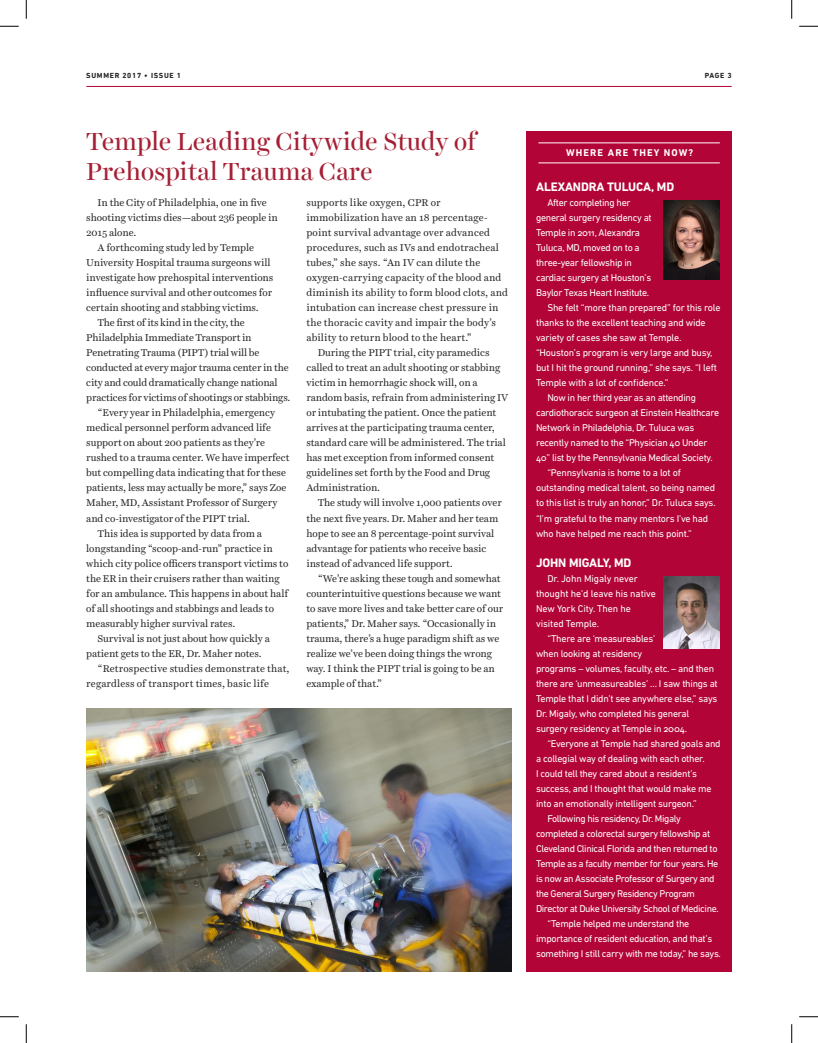
<style>
.page{position:relative;width:818px;height:1043px;background:#fff}
.page>*{position:absolute;margin:0;border:0;box-sizing:border-box;transform-origin:0 0}
.Head__18_20{font:25px "Harriet Display";letter-spacing:.01em;color:#a62035}
.Body_Sidebar__8_12{font:700 12.5px "DIN Next LT Pro";letter-spacing:-.01em;color:#fff}
.Body__8_12{font:10px/15px "Harriet Text";letter-spacing:-.01em;color:#231f20}
.Body_Sidebar__8_12-2{font:10px/15px "DIN Next LT Pro";letter-spacing:-.03em;color:#fff}
.Body__8_12-2{font:10px/15px "Harriet Text";letter-spacing:.01em;color:#231f20}
.Body_Sidebar__8_12-3{font:10px/15px "DIN Next LT Pro";letter-spacing:-.01em;color:#fff}
.t1{font:700 10px "DIN Next LT Pro";letter-spacing:.11em;color:#fff}
.t2{font:700 7.5px "DIN Next LT Pro";letter-spacing:.09em;color:#231f20}
</style>
<div class="page">
<hr style="left:86px;top:86px;width:645px;height:1px;background:#b30437">
<div style="left:526px;top:131px;width:205px;height:840px;background:#b30437"></div>
<img style="left:86px;top:708px;width:425px;height:263px">
<hr style="left:538px;top:162px;width:181px;height:1px;background:#fff">
<hr style="left:538px;top:142px;width:181px;height:1px;background:#fff">
<img style="left:663px;top:200px;width:56px;height:79px">
<img style="left:663px;top:576px;width:56px;height:72px">
<svg style="left:0;top:25px;width:19px;height:2px"></svg>
<svg style="left:799px;top:25px;width:19px;height:2px"></svg>
<svg style="left:0;top:1016px;width:19px;height:1px"></svg>
<svg style="left:799px;top:1016px;width:19px;height:1px"></svg>
<svg style="left:25px;top:0;width:2px;height:19px"></svg>
<svg style="left:25px;top:1024px;width:2px;height:18px"></svg>
<svg style="left:791px;top:0;width:1px;height:19px"></svg>
<svg style="left:791px;top:1024px;width:1px;height:18px"></svg>
<p class="t2" style="left:86px;top:71px;width:96px">SUMMER 2017 • ISSUE 1</p>
<p class="t2" style="left:704px;top:71px;width:28px">PAGE 3</p>
<p class="Head__18_20" style="left:86px;top:123px;width:391px">Temple Leading Citywide Study of</p>
<p class="Head__18_20" style="left:86px;top:153px;width:288px">Prehospital Trauma Care</p>
<p class="Body__8_12" style="left:86px;top:195px;width:193px;text-indent:11px">In the City of Philadelphia, one in five shooting victims dies—about 236 people in<br>2015 alone.</p>
<p class="Body__8_12" style="left:86px;top:240px;width:189px;text-indent:11px">A forthcoming study led by Temple University Hospital trauma surgeons will investigate how prehospital interventions influence survival and other outcomes for certain shooting and stabbing victims.</p>
<p class="Body__8_12" style="left:86px;top:315px;width:206px;text-indent:11px">The first of its kind in the city, the Philadelphia Immediate Transport in Penetrating Trauma (PIPT) trial will be conducted at every major trauma center in the city and could dramatically change national practices for victims of shootings or stabbings.</p>
<p class="Body__8_12" style="left:86px;top:405px;width:205px;text-indent:11px">“Every year in Philadelphia, emergency medical personnel perform advanced life support on about 200 patients as they’re rushed to a trauma center. We have imperfect but compelling data indicating that for these patients, less may actually be more,” says Zoe Maher, MD, Assistant Professor of Surgery and co-investigator of the PIPT trial.</p>
<p class="Body__8_12" style="left:86px;top:525px;width:203px;text-indent:11px">This idea is supported by data from a longstanding “scoop-and-run” practice in which city police officers transport victims to the ER in their cruisers rather than waiting for an ambulance. This happens in about half of all shootings and stabbings and leads to measurably higher survival rates.</p>
<p class="Body__8_12" style="left:86px;top:630px;width:185px;text-indent:11px">Survival is not just about how quickly a patient gets to the ER, Dr. Maher notes.</p>
<p class="Body__8_12-2" style="left:86px;top:660px;width:205px;text-indent:11px">“Retrospective studies demonstrate that, regardless of transport times, basic life</p>
<p class="Body__8_12-2" style="left:306px;top:195px;width:203px">supports like oxygen, CPR or immobilization have an 18 percentage&shy;point survival advantage over advanced procedures, such as IVs and endotracheal tubes,” she says. “An IV can dilute the oxygen-carrying capacity of the blood and diminish its ability to form blood clots, and intubation can increase chest pressure in the thoracic cavity and impair the body’s ability to return blood to the heart.”</p>
<p class="Body__8_12" style="left:306px;top:345px;width:203px;text-indent:11px">During the PIPT trial, city paramedics called to treat an adult shooting or stabbing victim in hemorrhagic shock will, on a random basis, refrain from administering IV or intubating the patient. Once the patient arrives at the participating trauma center, standard care will be administered. The trial has met exception from informed consent guidelines set forth by the Food and Drug Administration.</p>
<p class="Body__8_12" style="left:306px;top:495px;width:197px;text-indent:11px">The study will involve 1,000 patients over the next five years. Dr. Maher and her team hope to see an 8 percentage-point survival advantage for patients who receive basic instead of advanced life support.</p>
<p class="Body__8_12" style="left:306px;top:570px;width:198px;text-indent:11px">“We’re asking these tough and somewhat counterintuitive questions because we want to save more lives and take better care of our patients,” Dr. Maher says. “Occasionally in trauma, there’s a huge paradigm shift as we realize we’ve been doing things the wrong way. I think the PIPT trial is going to be an example of that.”</p>
<p class="t1" style="left:566px;top:147px;width:129px">WHERE ARE THEY NOW?</p>
<p class="Body_Sidebar__8_12" style="left:536px;top:180px;width:140px">ALEXANDRA TULUCA, MD</p>
<p class="Body_Sidebar__8_12-2" style="left:536px;top:195px;width:117px;text-indent:11px">After completing her general surgery residency at<br>Temple in 2011, Alexandra<br>Tuluca, MD, moved on to a three-year fellowship in cardiac surgery at Houston’s<br>Baylor Texas Heart Institute.</p>
<p class="Body_Sidebar__8_12-2" style="left:536px;top:300px;width:186px;text-indent:11px">She felt “more than prepared” for this role thanks to the excellent teaching and wide variety of cases she saw at Temple. “Houston’s program is very large and busy, but I hit the ground running,” she says. “I left Temple with a lot of confidence.”</p>
<p class="Body_Sidebar__8_12-2" style="left:536px;top:390px;width:185px;text-indent:11px">Now in her third year as an attending cardiothoracic surgeon at Einstein Healthcare Network in Philadelphia, Dr. Tuluca was recently named to the “Physician 40 Under 40” list by the Pennsylvania Medical Society.</p>
<p class="Body_Sidebar__8_12-2" style="left:536px;top:465px;width:181px;text-indent:11px">“Pennsylvania is home to a lot of outstanding medical talent, so being named to this list is truly an honor,” Dr. Tuluca says. “I’m grateful to the many mentors I’ve had who have helped me reach this point.”</p>
<p class="Body_Sidebar__8_12" style="left:536px;top:555px;width:97px">JOHN MIGALY, MD</p>
<p class="Body_Sidebar__8_12-3" style="left:536px;top:570px;width:121px;text-indent:11px">Dr. John Migaly never thought he’d leave his native<br>New York City. Then he visited Temple.</p>
<p class="Body_Sidebar__8_12-2" style="left:536px;top:630px;width:183px;text-indent:11px">“There are ‘measureables’<br>when looking at residency<br>programs – volumes, faculty, etc. – and then there are ‘unmeasureables’ … I saw things at Temple that I didn’t see anywhere else,” says Dr. Migaly, who completed his general surgery residency at Temple in 2004.</p>
<p class="Body_Sidebar__8_12-2" style="left:536px;top:735px;width:186px;text-indent:11px">“Everyone at Temple had shared goals and a collegial way of dealing with each other.<br>I could tell they cared about a resident’s success, and I thought that would make me into an emotionally intelligent surgeon.”</p>
<p class="Body_Sidebar__8_12-2" style="left:536px;top:810px;width:184px;text-indent:11px">Following his residency, Dr. Migaly completed a colorectal surgery fellowship at Cleveland Clinical Florida and then returned to Temple as a faculty member for four years. He is now an Associate Professor of Surgery and the General Surgery Residency Program Director at Duke University School of Medicine.</p>
<p class="Body_Sidebar__8_12-2" style="left:536px;top:915px;width:186px;text-indent:11px">“Temple helped me understand the importance of resident education, and that’s something I still carry with me today,” he says.</p>
</div>
